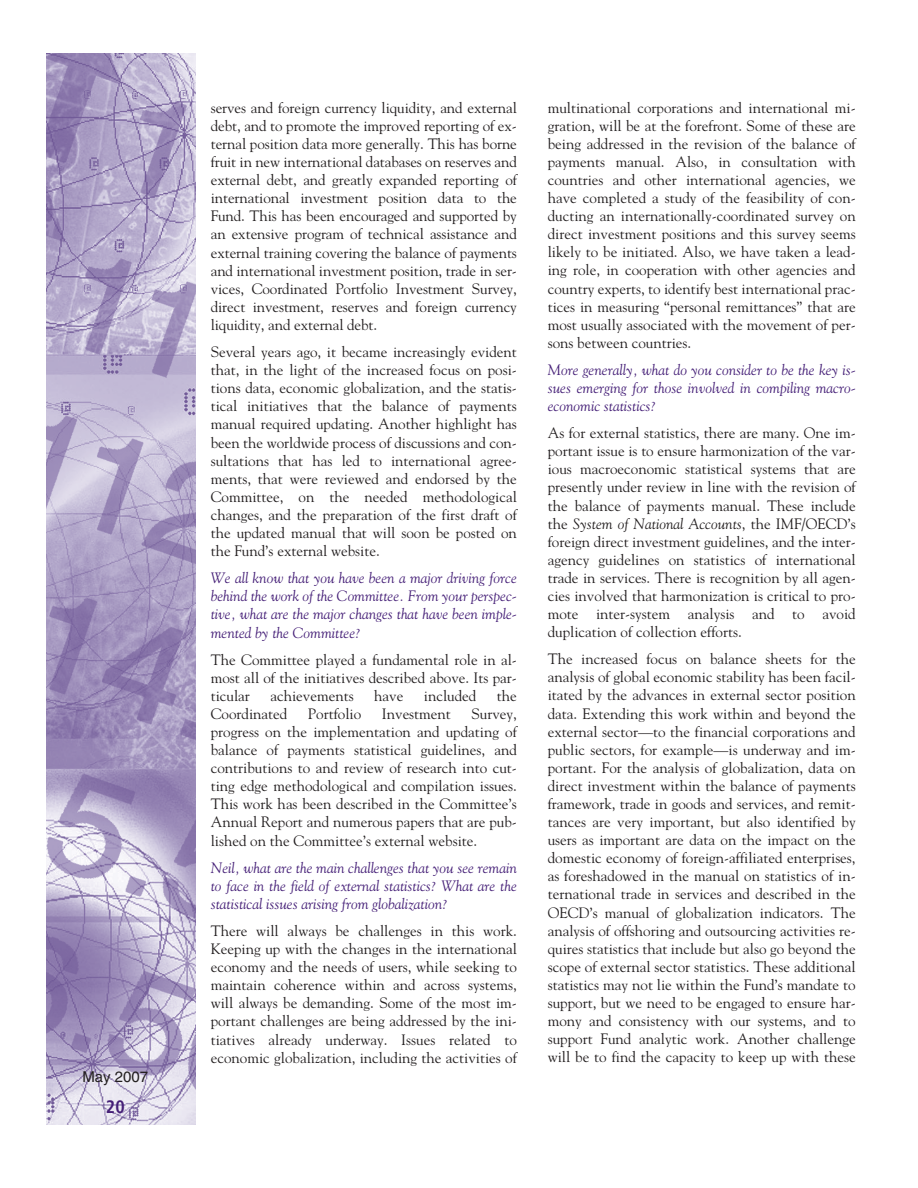
<style>
.page{position:relative;width:918px;height:1188px;background:#fff}
.page>*{position:absolute;margin:0;border:0;box-sizing:border-box;transform-origin:0 0}
.t1{font:700 condensed 18px "Frutiger";color:#451f77}
.t2{font:15px/18.1px "Goudy";color:#231f20;text-align:justify}
.t3{font:italic 15px/18.1px "Goudy";color:#451f77;text-align:justify}
.t4{font:15px "Helvetica";color:#231f20}
.s1{font-style:italic}
</style>
<div class="page">
<img style="left:47px;top:54px;width:149px;height:1071px">
<p class="t4" style="left:82px;top:1071px;width:67px">May 2007</p>
<p class="t1" style="left:106px;top:1100px;width:20px">20</p>
<p class="t2" style="left:211px;top:100px;width:308px">serves and foreign currency liquidity, and external debt, and to promote the improved reporting of ex&shy;ternal position data more generally. This has borne fruit in new international databases on reserves and external debt, and greatly expanded reporting of international investment position data to the Fund. This has been encouraged and supported by an extensive program of technical assistance and external training covering the balance of payments and international investment position, trade in ser&shy;vices, Coordinated Portfolio Investment Survey, direct investment, reserves and foreign currency liquidity, and external debt.</p>
<p class="t2" style="left:211px;top:344px;width:308px">Several years ago, it became increasingly evident that, in the light of the increased focus on posi&shy;tions data, economic globalization, and the statis&shy;tical initiatives that the balance of payments manual required updating. Another highlight has been the worldwide process of discussions and con&shy;sultations that has led to international agree&shy;ments, that were reviewed and endorsed by the Committee, on the needed methodological changes, and the preparation of the first draft of the updated manual that will soon be posted on the Fund’s external website.</p>
<p class="t3" style="left:211px;top:570px;width:308px">We all know that you have been a major driving force behind the work of the Committee. From your perspec&shy;tive, what are the major changes that have been imple&shy;mented by the Committee?</p>
<p class="t2" style="left:211px;top:651px;width:308px">The Committee played a fundamental role in al&shy;most all of the initiatives described above. Its par&shy;ticular</p>
<p class="t2" style="left:270px;top:688px;width:85px">achievements</p>
<p class="t2" style="left:374px;top:688px;width:31px">have</p>
<p class="t2" style="left:424px;top:688px;width:54px">included</p>
<p class="t2" style="left:497px;top:688px;width:21px">the</p>
<p class="t2" style="left:211px;top:706px;width:78px">Coordinated</p>
<p class="t2" style="left:308px;top:706px;width:55px">Portfolio</p>
<p class="t2" style="left:382px;top:706px;width:71px">Investment</p>
<p class="t2" style="left:211px;top:706px;width:308px;text-indent:261px">Survey, progress on the implementation and updating of balance of payments statistical guidelines, and contributions to and review of research into cut&shy;ting edge methodological and compilation issues.<br>This work has been described in the Committee’s Annual Report and numerous papers that are pub&shy;lished on the Committee’s external website.</p>
<p class="t3" style="left:211px;top:860px;width:308px">Neil, what are the main challenges that you see remain to face in the field of external statistics? What are the statistical issues arising from globalization?</p>
<p class="t2" style="left:211px;top:923px;width:308px">There will always be challenges in this work.<br>Keeping up with the changes in the international economy and the needs of users, while seeking to maintain coherence within and across systems, will always be demanding. Some of the most im&shy;portant challenges are being addressed by the ini&shy;tiatives already underway. Issues related to economic globalization, including the activities of</p>
<p class="t2" style="left:548px;top:100px;width:310px">multinational corporations and international mi&shy;gration, will be at the forefront. Some of these are being addressed in the revision of the balance of payments manual. Also, in consultation with countries and other international agencies, we have completed a study of the feasibility of con&shy;ducting an internationally-coordinated survey on direct investment positions and this survey seems likely to be initiated. Also, we have taken a lead&shy;ing role, in cooperation with other agencies and country experts, to identify best international prac&shy;tices in measuring “personal remittances” that are most usually associated with the movement of per&shy;sons between countries.</p>
<p class="t3" style="left:548px;top:362px;width:310px">More generally, what do you consider to be the key is&shy;sues emerging for those involved in compiling macro&shy;economic statistics?</p>
<p class="t2" style="left:548px;top:425px;width:310px">As for external statistics, there are many. One im&shy;portant issue is to ensure harmonization of the var&shy;ious macroeconomic statistical systems that are presently under review in line with the revision of the balance of payments manual. These include the <span class="s1">System of National Accounts</span>, the IMF/OECD’s foreign direct investment guidelines, and the inter&shy;agency guidelines on statistics of international trade in services. There is recognition by all agen&shy;cies involved that harmonization is critical to pro&shy;mote inter-system analysis and to avoid duplication of collection efforts.</p>
<p class="t2" style="left:548px;top:651px;width:310px">The increased focus on balance sheets for the analysis of global economic stability has been facil&shy;itated by the advances in external sector position data. Extending this work within and beyond the external sector—to the financial corporations and public sectors, for example—is underway and im&shy;portant. For the analysis of globalization, data on direct investment within the balance of payments framework, trade in goods and services, and remit&shy;tances are very important, but also identified by users as important are data on the impact on the domestic economy of foreign-affiliated enterprises, as foreshadowed in the manual on statistics of in&shy;ternational trade in services and described in the OECD’s manual of globalization indicators. The analysis of offshoring and outsourcing activities re&shy;quires statistics that include but also go beyond the scope of external sector statistics. These additional statistics may not lie within the Fund’s mandate to support, but we need to be engaged to ensure har&shy;mony and consistency with our systems, and to support Fund analytic work. Another challenge will be to find the capacity to keep up with these</p>
</div>
